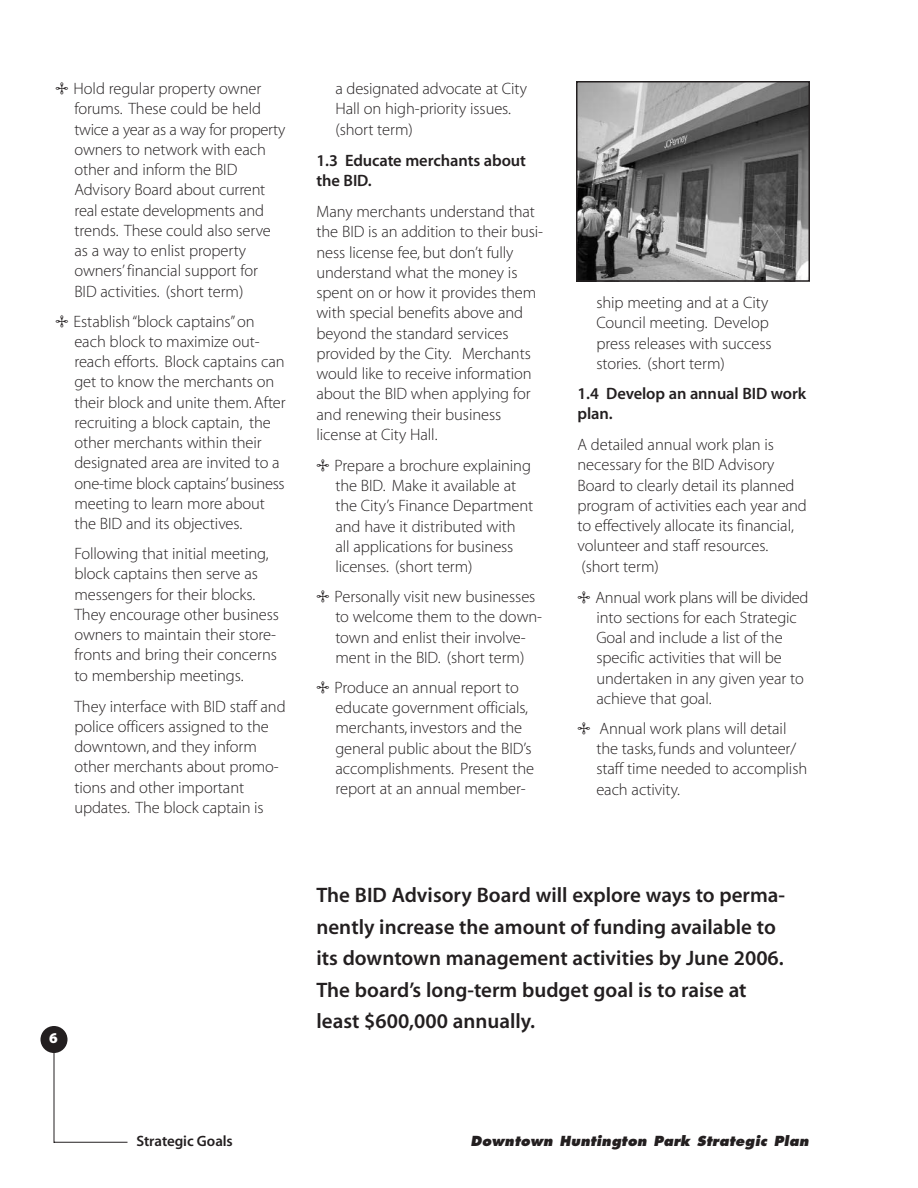
<style>
.page{position:relative;width:918px;height:1188px;background:#fff}
.page>*{position:absolute;margin:0;border:0;box-sizing:border-box;transform-origin:0 0}
.t1{font:21px/31.5px "Myriad MM 565 600";color:#231f20}
.t2{font:16.5px/20.2px "Myriad MM 215 600";letter-spacing:-.005em;color:#231f20}
.t3{font:16.5px/20.2px "Myriad MM 565 600";letter-spacing:-.005em;color:#231f20}
.t4{font:15px "Myriad MM 565 600";letter-spacing:-.005em;color:#231f20}
.t5{font:15px "Myriad MM 830 600";color:#fff}
.t6{font:italic 800 13.5px "Futura";letter-spacing:.015em;color:#231f20}
</style>
<div class="page">
<hr style="left:54px;top:1142px;width:74px;height:1px;background:#231f20">
<hr style="left:54px;top:1053px;width:1px;height:90px;background:#231f20">
<div style="left:40px;top:1026px;width:28px;height:27px;background:#231f20;border-radius:50%"></div>
<img style="left:579px;top:84px;width:228px;height:195px">
<div style="left:576px;top:81px;width:234px;height:201px;border:2px solid #231f20"></div>
<p class="t2" style="left:74px;top:80px;width:212px;text-indent:-19px">✢ Hold regular property owner forums. These could be held twice a year as a way for property owners to network with each other and inform the BID<br>Advisory Board about current real estate developments and trends. These could also serve as a way to enlist property owners’ financial support for<br>BID activities. (short term)</p>
<p class="t2" style="left:74px;top:313px;width:213px;text-indent:-19px">✢ Establish “block captains” on each block to maximize out&shy;reach efforts. Block captains can get to know the merchants on their block and unite them. After recruiting a block captain, the other merchants within their designated area are invited to a one-time block captains’business meeting to learn more about the BID and its objectives.</p>
<p class="t2" style="left:74px;top:545px;width:206px">Following that initial meeting, block captains then serve as messengers for their blocks.<br>They encourage other business owners to maintain their store&shy;fronts and bring their concerns to membership meetings.</p>
<p class="t2" style="left:74px;top:698px;width:213px">They interface with BID staff and police officers assigned to the downtown, and they inform other merchants about promo&shy;tions and other important updates. The block captain is</p>
<p class="t5" style="left:49px;top:1033px;width:10px">6</p>
<p class="t2" style="left:335px;top:80px;width:193px">a designated advocate at City<br>Hall on high-priority issues. (short term)</p>
<p class="t3" style="left:317px;top:152px;width:211px">1.3 Educate merchants about the BID.</p>
<p class="t2" style="left:317px;top:203px;width:228px">Many merchants understand that the BID is an addition to their busi&shy;ness license fee, but don’t fully understand what the money is spent on or how it provides them with special benefits above and beyond the standard services provided by the City. Merchants would like to receive information about the BID when applying for and renewing their business license at City Hall.</p>
<p class="t2" style="left:335px;top:457px;width:199px;text-indent:-19px">✢ Prepare a brochure explaining the BID. Make it available at the City’s Finance Department and have it distributed with all applications for business licenses. (short term)</p>
<p class="t2" style="left:335px;top:588px;width:208px;text-indent:-19px">✢ Personally visit new businesses to welcome them to the down&shy;town and enlist their involve&shy;ment in the BID. (short term)</p>
<p class="t2" style="left:335px;top:679px;width:200px;text-indent:-19px">✢ Produce an annual report to educate government officials, merchants, investors and the general public about the BID’s accomplishments. Present the report at an annual member-</p>
<p class="t2" style="left:596px;top:294px;width:177px">ship meeting and at a City<br>Council meeting. Develop press releases with success stories. (short term)</p>
<p class="t3" style="left:577px;top:385px;width:230px">1.4 Develop an annual BID work plan.</p>
<p class="t2" style="left:577px;top:436px;width:231px">A detailed annual work plan is necessary for the BID Advisory<br>Board to clearly detail its planned program of activities each year and to effectively allocate its financial, volunteer and staff resources. (short term)</p>
<p class="t2" style="left:596px;top:589px;width:214px;text-indent:-19px">✢ Annual work plans will be divided into sections for each Strategic<br>Goal and include a list of the specific activities that will be undertaken in any given year to achieve that goal.</p>
<p class="t2" style="left:596px;top:720px;width:212px;text-indent:-19px">✢ Annual work plans will detail the tasks, funds and volunteer/ staff time needed to accomplish each activity.</p>
<p class="t1" style="left:316px;top:881px;width:470px">The BID Advisory Board will explore ways to perma&shy;nently increase the amount of funding available to its downtown management activities by June 2006.<br>The board’s long-term budget goal is to raise at least $600,000 annually.</p>
<p class="t4" style="left:136px;top:1135px;width:98px">Strategic Goals</p>
<p class="t6" style="left:470px;top:1135px;width:340px">Downtown Huntington Park Strategic Plan</p>
</div>
